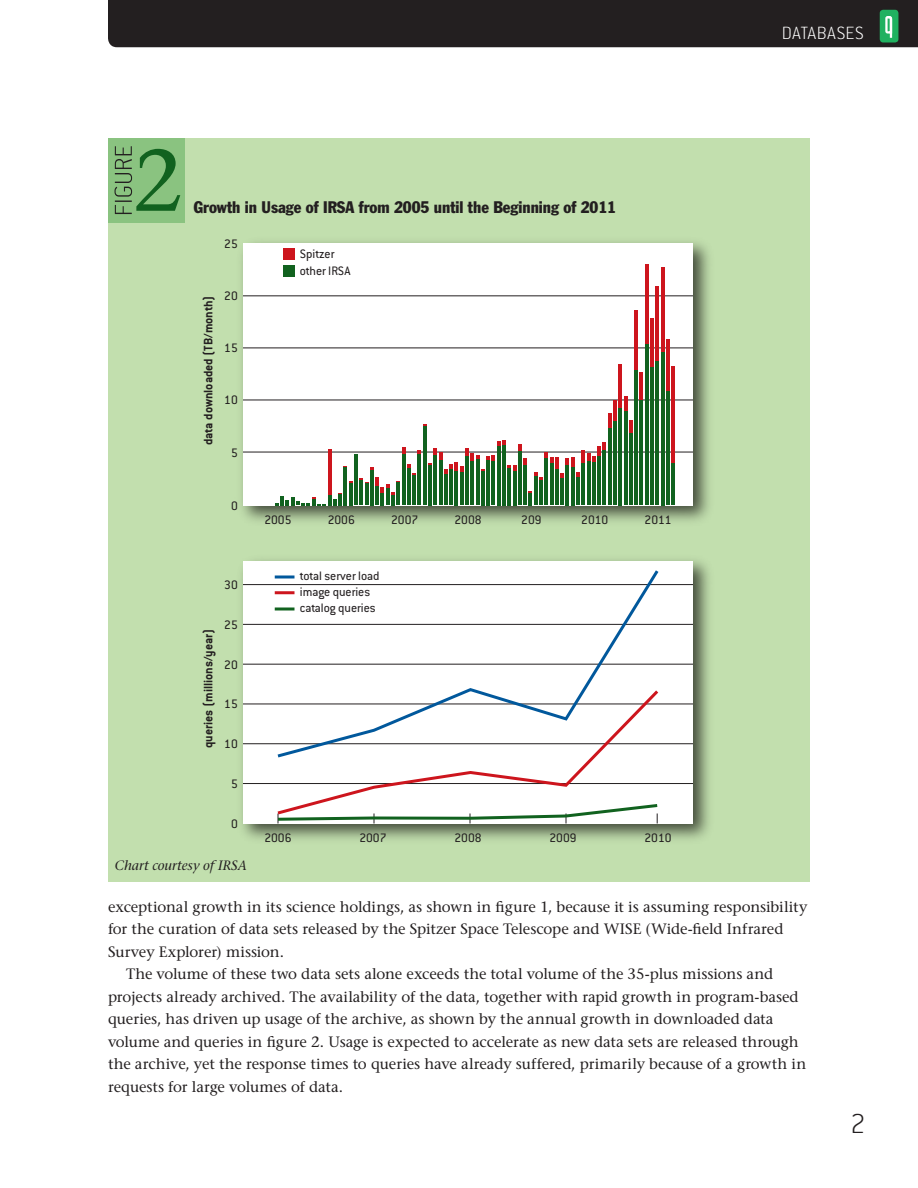
<style>
.page{position:relative;width:918px;height:1188px;background:#fff}
.page>*{position:absolute;margin:0;border:0;box-sizing:border-box;transform-origin:0 0}
.t1{font:200 30px "Conduit ITC Std";color:#231f20}
.t2{font:200 19.5px "Conduit ITC Std";letter-spacing:.015em;color:#fff}
.t3{font:condensed 16.5px "Franklin Gothic";color:#231f20}
.Q_body_copy{font:15px/22.5px "Stone Serif";letter-spacing:-.005em;color:#231f20}
.Q_body_copy_no_inden{font:15px/22.5px "Stone Serif";letter-spacing:-.005em;color:#231f20}
.t4{font:13.5px/17.2px "Conduit ITC Std";color:#231f20}
.t5{font:700 13.5px "Conduit ITC Std";color:#231f20}
.Q_body_copy_no_inden-2{font:italic 13.5px "Stone Serif";letter-spacing:.005em;color:#231f20}
</style>
<div class="page">
<div style="left:108px;top:0;width:810px;height:47px;background:#231f20"></div>
<div style="left:108px;top:138px;width:702px;height:744px;background:#c2dfae"></div>
<img style="left:241px;top:241px;width:469px;height:281px">
<div style="left:243px;top:243px;width:450px;height:262px;background:#fff"></div>
<hr style="left:243px;top:295px;width:450px;height:1px;background:#231f20">
<hr style="left:243px;top:348px;width:450px;height:1px;background:#231f20">
<hr style="left:243px;top:400px;width:450px;height:1px;background:#231f20">
<hr style="left:243px;top:452px;width:450px;height:1px;background:#231f20">
<img style="left:241px;top:559px;width:469px;height:281px">
<div style="left:243px;top:561px;width:450px;height:262px;background:#fff"></div>
<hr style="left:243px;top:664px;width:450px;height:1px;background:#231f20">
<hr style="left:243px;top:624px;width:450px;height:1px;background:#231f20">
<hr style="left:243px;top:584px;width:450px;height:1px;background:#231f20">
<hr style="left:243px;top:704px;width:450px;height:1px;background:#231f20">
<hr style="left:243px;top:743px;width:450px;height:1px;background:#231f20">
<hr style="left:243px;top:783px;width:450px;height:1px;background:#231f20">
<svg style="left:275px;top:817px;width:386px;height:7px"></svg>
<svg style="left:277px;top:760px;width:381px;height:57px"></svg>
<svg style="left:274px;top:570px;width:387px;height:190px"></svg>
<hr style="left:328px;top:449px;width:3px;height:46px;background:#cd151d">
<svg style="left:275px;top:493px;width:67px;height:12px"></svg>
<hr style="left:344px;top:467px;width:3px;height:38px;background:#11621f">
<hr style="left:349px;top:482px;width:3px;height:23px;background:#11621f">
<hr style="left:354px;top:454px;width:4px;height:51px;background:#11621f">
<hr style="left:360px;top:480px;width:3px;height:25px;background:#11621f">
<hr style="left:365px;top:483px;width:3px;height:22px;background:#11621f">
<hr style="left:370px;top:470px;width:4px;height:35px;background:#11621f">
<svg style="left:375px;top:477px;width:25px;height:28px"></svg>
<hr style="left:402px;top:454px;width:3px;height:51px;background:#11621f">
<svg style="left:402px;top:447px;width:3px;height:7px"></svg>
<hr style="left:407px;top:468px;width:4px;height:37px;background:#11621f">
<hr style="left:412px;top:474px;width:4px;height:31px;background:#11621f">
<svg style="left:407px;top:464px;width:9px;height:10px"></svg>
<hr style="left:418px;top:454px;width:3px;height:51px;background:#11621f">
<svg style="left:418px;top:450px;width:3px;height:4px"></svg>
<hr style="left:423px;top:425px;width:3px;height:80px;background:#11621f">
<hr style="left:428px;top:465px;width:4px;height:40px;background:#11621f">
<hr style="left:434px;top:455px;width:3px;height:50px;background:#11621f">
<hr style="left:439px;top:460px;width:3px;height:45px;background:#11621f">
<hr style="left:444px;top:473px;width:4px;height:32px;background:#11621f">
<hr style="left:449px;top:468px;width:4px;height:37px;background:#11621f">
<hr style="left:455px;top:471px;width:3px;height:34px;background:#11621f">
<hr style="left:460px;top:471px;width:3px;height:34px;background:#11621f">
<hr style="left:465px;top:455px;width:4px;height:50px;background:#11621f">
<hr style="left:471px;top:460px;width:3px;height:45px;background:#11621f">
<hr style="left:476px;top:459px;width:3px;height:46px;background:#11621f">
<hr style="left:481px;top:471px;width:4px;height:34px;background:#11621f">
<hr style="left:486px;top:459px;width:4px;height:46px;background:#11621f">
<hr style="left:492px;top:460px;width:3px;height:45px;background:#11621f">
<hr style="left:497px;top:446px;width:3px;height:59px;background:#11621f">
<hr style="left:502px;top:445px;width:4px;height:60px;background:#11621f">
<hr style="left:508px;top:468px;width:3px;height:37px;background:#11621f">
<hr style="left:513px;top:471px;width:3px;height:34px;background:#11621f">
<hr style="left:518px;top:451px;width:4px;height:54px;background:#11621f">
<hr style="left:523px;top:465px;width:4px;height:40px;background:#11621f">
<svg style="left:428px;top:440px;width:99px;height:33px"></svg>
<svg style="left:529px;top:492px;width:3px;height:13px"></svg>
<hr style="left:534px;top:476px;width:3px;height:29px;background:#11621f">
<hr style="left:539px;top:480px;width:4px;height:25px;background:#11621f">
<svg style="left:534px;top:472px;width:9px;height:8px"></svg>
<hr style="left:545px;top:458px;width:3px;height:47px;background:#11621f">
<hr style="left:550px;top:463px;width:3px;height:42px;background:#11621f">
<svg style="left:545px;top:452px;width:8px;height:11px"></svg>
<hr style="left:555px;top:469px;width:4px;height:36px;background:#11621f">
<hr style="left:555px;top:457px;width:4px;height:12px;background:#cd151d">
<hr style="left:560px;top:477px;width:4px;height:28px;background:#11621f">
<hr style="left:566px;top:465px;width:3px;height:40px;background:#11621f">
<hr style="left:571px;top:467px;width:3px;height:38px;background:#11621f">
<hr style="left:576px;top:477px;width:4px;height:28px;background:#11621f">
<hr style="left:582px;top:463px;width:3px;height:42px;background:#11621f">
<hr style="left:587px;top:460px;width:3px;height:45px;background:#11621f">
<hr style="left:592px;top:462px;width:4px;height:43px;background:#11621f">
<svg style="left:560px;top:450px;width:36px;height:28px"></svg>
<hr style="left:597px;top:456px;width:4px;height:49px;background:#11621f">
<hr style="left:597px;top:446px;width:4px;height:10px;background:#cd151d">
<hr style="left:603px;top:450px;width:3px;height:55px;background:#11621f">
<svg style="left:603px;top:442px;width:3px;height:8px"></svg>
<hr style="left:608px;top:428px;width:3px;height:77px;background:#11621f">
<hr style="left:608px;top:414px;width:3px;height:14px;background:#cd151d">
<hr style="left:613px;top:420px;width:4px;height:85px;background:#11621f">
<hr style="left:613px;top:400px;width:4px;height:20px;background:#cd151d">
<hr style="left:619px;top:408px;width:3px;height:97px;background:#11621f">
<hr style="left:619px;top:365px;width:3px;height:43px;background:#cd151d">
<hr style="left:624px;top:411px;width:3px;height:94px;background:#11621f">
<hr style="left:624px;top:396px;width:3px;height:14px;background:#cd151d">
<hr style="left:629px;top:433px;width:4px;height:72px;background:#11621f">
<hr style="left:629px;top:420px;width:4px;height:13px;background:#cd151d">
<hr style="left:634px;top:369px;width:4px;height:136px;background:#11621f">
<hr style="left:634px;top:310px;width:4px;height:60px;background:#cd151d">
<hr style="left:640px;top:399px;width:3px;height:106px;background:#11621f">
<hr style="left:640px;top:372px;width:3px;height:27px;background:#cd151d">
<hr style="left:645px;top:344px;width:3px;height:161px;background:#11621f">
<hr style="left:645px;top:265px;width:3px;height:79px;background:#cd151d">
<hr style="left:650px;top:367px;width:4px;height:138px;background:#11621f">
<hr style="left:650px;top:318px;width:4px;height:49px;background:#cd151d">
<hr style="left:656px;top:360px;width:3px;height:145px;background:#11621f">
<hr style="left:656px;top:286px;width:3px;height:74px;background:#cd151d">
<hr style="left:661px;top:352px;width:3px;height:153px;background:#11621f">
<hr style="left:661px;top:268px;width:3px;height:84px;background:#cd151d">
<hr style="left:666px;top:391px;width:4px;height:114px;background:#11621f">
<hr style="left:666px;top:339px;width:4px;height:52px;background:#cd151d">
<hr style="left:671px;top:463px;width:4px;height:42px;background:#11621f">
<hr style="left:671px;top:367px;width:4px;height:96px;background:#cd151d">
<div style="left:283px;top:265px;width:12px;height:12px;background:#11621f"></div>
<div style="left:283px;top:248px;width:12px;height:12px;background:#cd151d"></div>
<div style="left:108px;top:138px;width:76px;height:84px;background:#8ac380"></div>
<svg style="left:115px;top:146px;width:65px;height:68px"></svg>
<p class="t3" style="left:194px;top:197px;width:424px">Growth in Usage of IRSA from 2005 until the Beginning of 2011</p>
<p class="t4" style="left:224px;top:234px;width:15px">25</p>
<p class="t5" style="left:200px;top:445px;width:151px;rotate:-90deg">data downloaded (TB/month)</p>
<p class="t4" style="left:224px;top:287px;width:15px">20</p>
<p class="t4" style="left:224px;top:339px;width:15px">15</p>
<p class="t4" style="left:224px;top:391px;width:15px">10</p>
<p class="t4" style="left:231px;top:443px;width:8px">5</p>
<p class="t4" style="left:231px;top:497px;width:8px">0</p>
<p class="t4" style="left:224px;top:576px;width:15px">30</p>
<p class="t5" style="left:200px;top:748px;width:121px;rotate:-90deg">queries (millions/year)</p>
<p class="t4" style="left:224px;top:616px;width:15px">25</p>
<p class="t4" style="left:224px;top:655px;width:15px">20</p>
<p class="t4" style="left:224px;top:695px;width:15px">15</p>
<p class="t4" style="left:224px;top:735px;width:15px">10</p>
<p class="t4" style="left:231px;top:775px;width:8px">5</p>
<p class="t4" style="left:231px;top:815px;width:8px">0</p>
<p class="Q_body_copy_no_inden-2" style="left:115px;top:858px;width:134px">Chart courtesy of IRSA</p>
<p class="t4" style="left:300px;top:245px;width:52px">Spitzer other IRSA</p>
<p class="t4" style="left:264px;top:511px;width:29px">2005</p>
<p class="t4" style="left:328px;top:511px;width:29px">2006</p>
<p class="t4" style="left:391px;top:511px;width:29px">2007</p>
<p class="t4" style="left:455px;top:511px;width:29px">2008</p>
<p class="t4" style="left:521px;top:511px;width:22px">209</p>
<p class="t4" style="left:581px;top:511px;width:29px">2010</p>
<p class="t4" style="left:645px;top:511px;width:29px">2011</p>
<p class="t4" style="left:300px;top:567px;width:81px;line-height:16px">total server load image queries</p>
<p class="t4" style="left:300px;top:599px;width:77px">catalog queries</p>
<p class="t4" style="left:264px;top:829px;width:29px">2006</p>
<p class="t4" style="left:359px;top:829px;width:29px">2007</p>
<p class="t4" style="left:454px;top:829px;width:29px">2008</p>
<p class="t4" style="left:549px;top:829px;width:29px">2009</p>
<p class="t4" style="left:645px;top:829px;width:29px">2010</p>
<h2 class="t2" style="left:782px;top:22px;width:84px">DATABASES</h2>
<p class="Q_body_copy_no_inden" style="left:108px;top:895px;width:701px">exceptional growth in its science holdings, as shown in figure 1, because it is assuming responsibility for the curation of data sets released by the Spitzer Space Telescope and WISE (Wide-field Infrared<br>Survey Explorer) mission.</p>
<p class="Q_body_copy" style="left:108px;top:963px;width:700px;text-indent:18px">The volume of these two data sets alone exceeds the total volume of the 35-plus missions and projects already archived. The availability of the data, together with rapid growth in program-based queries, has driven up usage of the archive, as shown by the annual growth in downloaded data volume and queries in figure 2. Usage is expected to accelerate as new data sets are released through the archive, yet the response times to queries have already suffered, primarily because of a growth in requests for large volumes of data.</p>
<h1 class="t1" style="left:850px;top:1106px;width:17px">2</h1>
</div>
